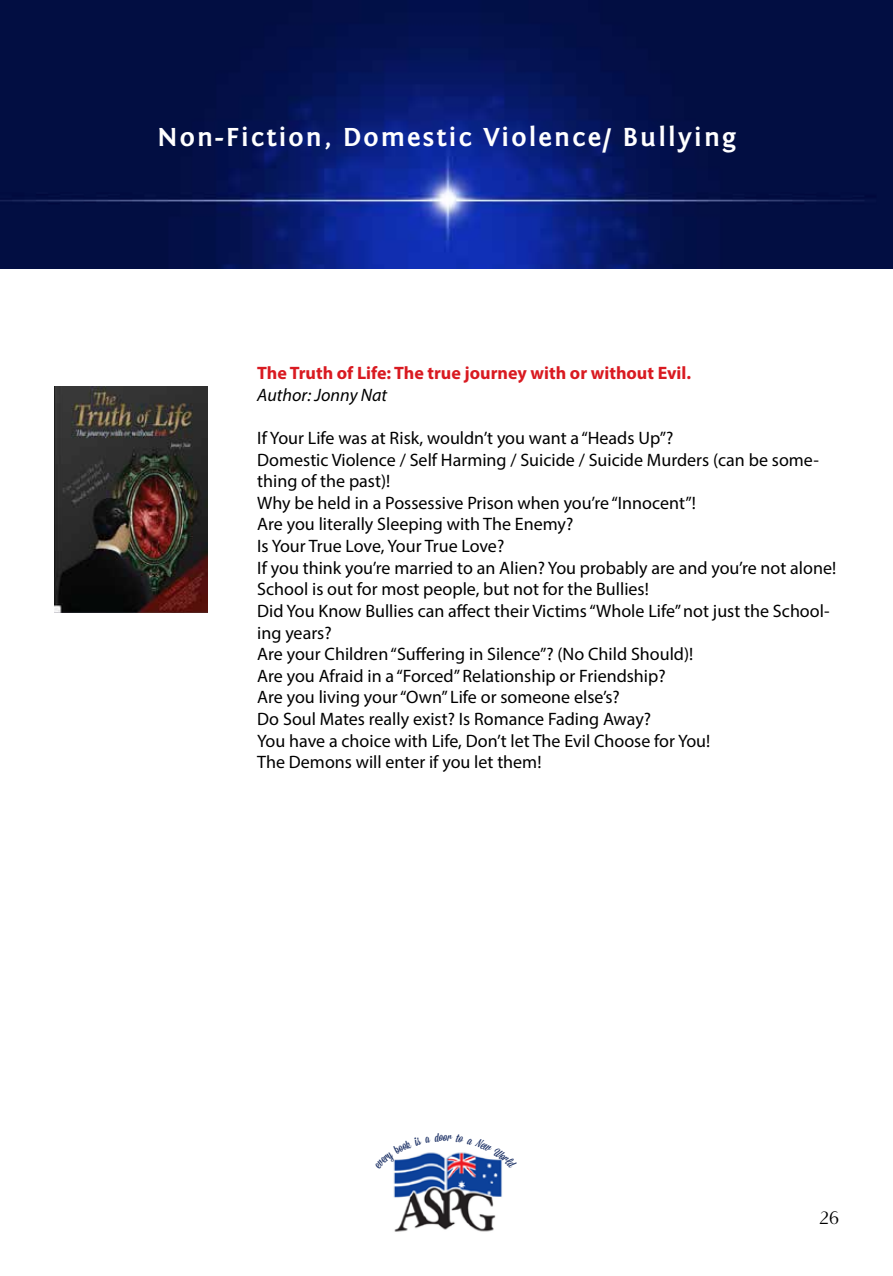
<style>
.page{position:relative;width:893px;height:1276px;background:#fff}
.page>*{position:absolute;margin:0;border:0;box-sizing:border-box;transform-origin:0 0}
.t1{font:700 27px "Fontin Sans";letter-spacing:.08em;color:#fff}
.t2{font:18px/21.6px "Myriad Pro";color:#000}
.t3{font:700 18px "Myriad Pro";color:#d91a21}
.t4{font:italic 18px "Myriad Pro";color:#000}
.t5{font:18px "Balham";color:#000}
</style>
<div class="page">
<img style="left:393px;top:1168px;width:109px;height:64px">
<img style="left:0;top:0;width:893px;height:269px">
<img style="left:55px;top:387px;width:153px;height:225px">
<svg style="left:393px;top:1152px;width:109px;height:16px"></svg>
<h1 class="t1" style="left:158px;top:122px;width:580px">Non-Fiction, Domestic Violence/ Bullying</h1>
<p class="t3" style="left:257px;top:361px;width:435px">The Truth of Life: The true journey with or without Evil.</p>
<p class="t4" style="left:257px;top:384px;width:132px">Author: Jonny Nat</p>
<p class="t2" style="left:257px;top:427px;width:580px">If Your Life was at Risk, wouldn’t you want a “Heads Up”?<br>Domestic Violence / Self Harming / Suicide / Suicide Murders (can be some&shy;thing of the past)!<br>Why be held in a Possessive Prison when you’re “Innocent”!<br>Are you literally Sleeping with The Enemy?<br>Is Your True Love, Your True Love?<br>If you think you’re married to an Alien? You probably are and you’re not alone!<br>School is out for most people, but not for the Bullies!<br>Did You Know Bullies can affect their Victims “Whole Life” not just the School&shy;ing years?<br>Are your Children “Suffering in Silence”? (No Child Should)!<br>Are you Afraid in a “Forced” Relationship or Friendship?<br>Are you living your “Own” Life or someone else’s?<br>Do Soul Mates really exist? Is Romance Fading Away?<br>You have a choice with Life, Don’t let The Evil Choose for You!<br>The Demons will enter if you let them!</p>
<p class="t5" style="left:819px;top:1206px;width:21px">26</p>
</div>
